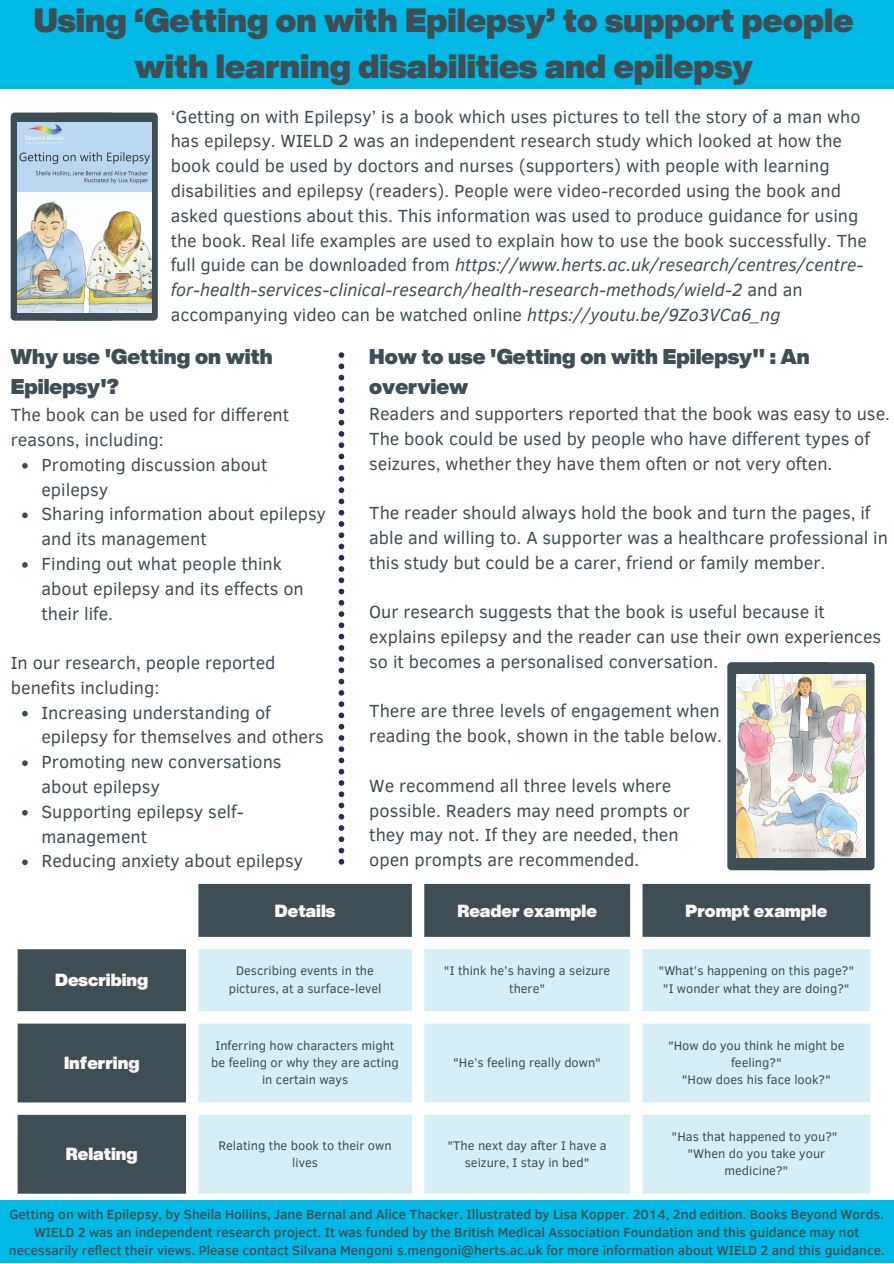
<style>
.page{position:relative;width:894px;height:1264px;background:#fff}
.page>*{position:absolute;margin:0;border:0;box-sizing:border-box;transform-origin:0 0}
.t1{font:900 33px/46.2px "Helvetica Now Display";color:#3f4e54;text-align:center}
.t2{font:900 21px/29.2px "Helvetica Now Display";color:#3f4e54}
.t3{font:18px/24.8px "Clear Sans";color:#3f4e54}
.t4{font:900 17.25px "Helvetica Now Display";color:#fcf7f6}
.t5{font:500 13.5px/18px "Clear Sans";color:#3f4e54;text-align:center}
.t6{font:12.75px/17.1px "Clear Sans";color:#3f4e54;text-align:center}
.s1{font-style:italic}
</style>
<div class="page">
<div style="left:53px;top:113px;width:105px;height:207px;background:#3f4e54;border-radius:4px"></div>
<div style="left:11px;top:113px;width:104px;height:207px;background:#3f4e54;border-radius:4px"></div>
<img style="left:17px;top:122px;width:134px;height:190px">
<div style="left:0;top:0;width:893px;height:88px;background:#00b9e4"></div>
<div style="left:0;top:1200px;width:893px;height:62px;background:#00b9e4"></div>
<svg style="left:338px;top:352px;width:6px;height:512px"></svg>
<svg style="left:18px;top:883px;width:852px;height:310px;fill:#3f4e54"></svg>
<svg style="left:198px;top:949px;width:672px;height:244px;background:#dcf0f7"></svg>
<div style="left:770px;top:662px;width:104px;height:208px;background:#3f4e54;border-radius:4px"></div>
<div style="left:727px;top:662px;width:104px;height:208px;background:#3f4e54;border-radius:4px"></div>
<img style="left:736px;top:674px;width:128px;height:184px">
<svg style="left:22px;top:463px;width:6px;height:5px"></svg>
<svg style="left:22px;top:512px;width:6px;height:6px"></svg>
<svg style="left:22px;top:562px;width:6px;height:5px"></svg>
<svg style="left:22px;top:710px;width:6px;height:6px"></svg>
<svg style="left:22px;top:760px;width:6px;height:6px"></svg>
<svg style="left:22px;top:810px;width:6px;height:5px"></svg>
<svg style="left:22px;top:859px;width:6px;height:6px"></svg>
<h1 class="t1" style="left:34px;top:-4px;width:820px">Using ‘Getting on with Epilepsy’ to support people with learning disabilities and epilepsy</h1>
<p class="t3" style="left:171px;top:103px;width:697px">‘Getting on with Epilepsy’ is a book which uses pictures to tell the story of a man who has epilepsy. WIELD 2 was an independent research study which looked at how the book could be used by doctors and nurses (supporters) with people with learning disabilities and epilepsy (readers). People were video-recorded using the book and asked questions about this. This information was used to produce guidance for using the book. Real life examples are used to explain how to use the book successfully. The full guide can be downloaded from <span class="s1">https://www.herts.ac.uk/research/centres/centre&shy;for-health-services-clinical-research/health-research-methods/wield-2</span> and an accompanying video can be watched online <span class="s1">https://youtu.be/9Zo3VCa6_ng</span></p>
<p class="t2" style="left:11px;top:342px;width:263px">Why use 'Getting on with<br>Epilepsy'?</p>
<p class="t3" style="left:11px;top:402px;width:280px">The book can be used for different reasons, including:</p>
<p class="t3" style="left:41px;top:451px;width:286px">Promoting discussion about epilepsy<br>Sharing information about epilepsy and its management<br>Finding out what people think about epilepsy and its effects on their life.</p>
<p class="t3" style="left:11px;top:649px;width:266px">In our research, people reported benefits including:</p>
<p class="t3" style="left:41px;top:699px;width:284px">Increasing understanding of epilepsy for themselves and others<br>Promoting new conversations about epilepsy<br>Supporting epilepsy self&shy;management<br>Reducing anxiety about epilepsy</p>
<p class="t2" style="left:369px;top:342px;width:442px">How to use 'Getting on with Epilepsy'' : An overview</p>
<p class="t3" style="left:369px;top:400px;width:522px">Readers and supporters reported that the book was easy to use.<br>The book could be used by people who have different types of seizures, whether they have them often or not very often.</p>
<p class="t3" style="left:369px;top:499px;width:520px">The reader should always hold the book and turn the pages, if able and willing to. A supporter was a healthcare professional in this study but could be a carer, friend or family member.</p>
<p class="t3" style="left:369px;top:598px;width:513px">Our research suggests that the book is useful because it explains epilepsy and the reader can use their own experiences so it becomes a personalised conversation.</p>
<p class="t3" style="left:369px;top:697px;width:354px">There are three levels of engagement when reading the book, shown in the table below.</p>
<p class="t3" style="left:369px;top:772px;width:322px">We recommend all three levels where possible. Readers may need prompts or they may not. If they are needed, then open prompts are recommended.</p>
<p class="t4" style="left:275px;top:897px;width:62px">Details</p>
<p class="t4" style="left:457px;top:897px;width:141px">Reader example</p>
<p class="t4" style="left:685px;top:897px;width:143px">Prompt example</p>
<p class="t4" style="left:55px;top:967px;width:95px">Describing</p>
<p class="t6" style="left:229px;top:961px;width:154px">Describing events in the pictures, at a surface-level</p>
<p class="t6" style="left:444px;top:961px;width:168px">"I think he’s having a seizure there"</p>
<p class="t6" style="left:658px;top:961px;width:197px">"What’s happening on this page?" "I wonder what they are doing?"</p>
<p class="t4" style="left:64px;top:1049px;width:77px">Inferring</p>
<p class="t6" style="left:211px;top:1036px;width:189px">Inferring how characters might be feeling or why they are acting in certain ways</p>
<p class="t6" style="left:453px;top:1053px;width:149px">"He’s feeling really down"</p>
<p class="t6" style="left:667px;top:1036px;width:178px">"How do you think he might be feeling?"<br>"How does his face look?"</p>
<p class="t4" style="left:66px;top:1141px;width:73px">Relating</p>
<p class="t6" style="left:218px;top:1135px;width:175px">Relating the book to their own lives</p>
<p class="t6" style="left:447px;top:1135px;width:161px">"The next day after I have a seizure, I stay in bed"</p>
<p class="t6" style="left:671px;top:1127px;width:167px">"Has that happened to you?" "When do you take your medicine?"</p>
<p class="t5" style="left:9px;top:1204px;width:877px">Getting on with Epilepsy, by Sheila Hollins, Jane Bernal and Alice Thacker. Illustrated by Lisa Kopper. 2014, 2nd edition. Books Beyond Words.<br>WIELD 2 was an independent research project. It was funded by the British Medical Association Foundation and this guidance may not necessarily reflect their views. Please contact Silvana Mengoni s.mengoni@herts.ac.uk for more information about WIELD 2 and this guidance.</p>
</div>
